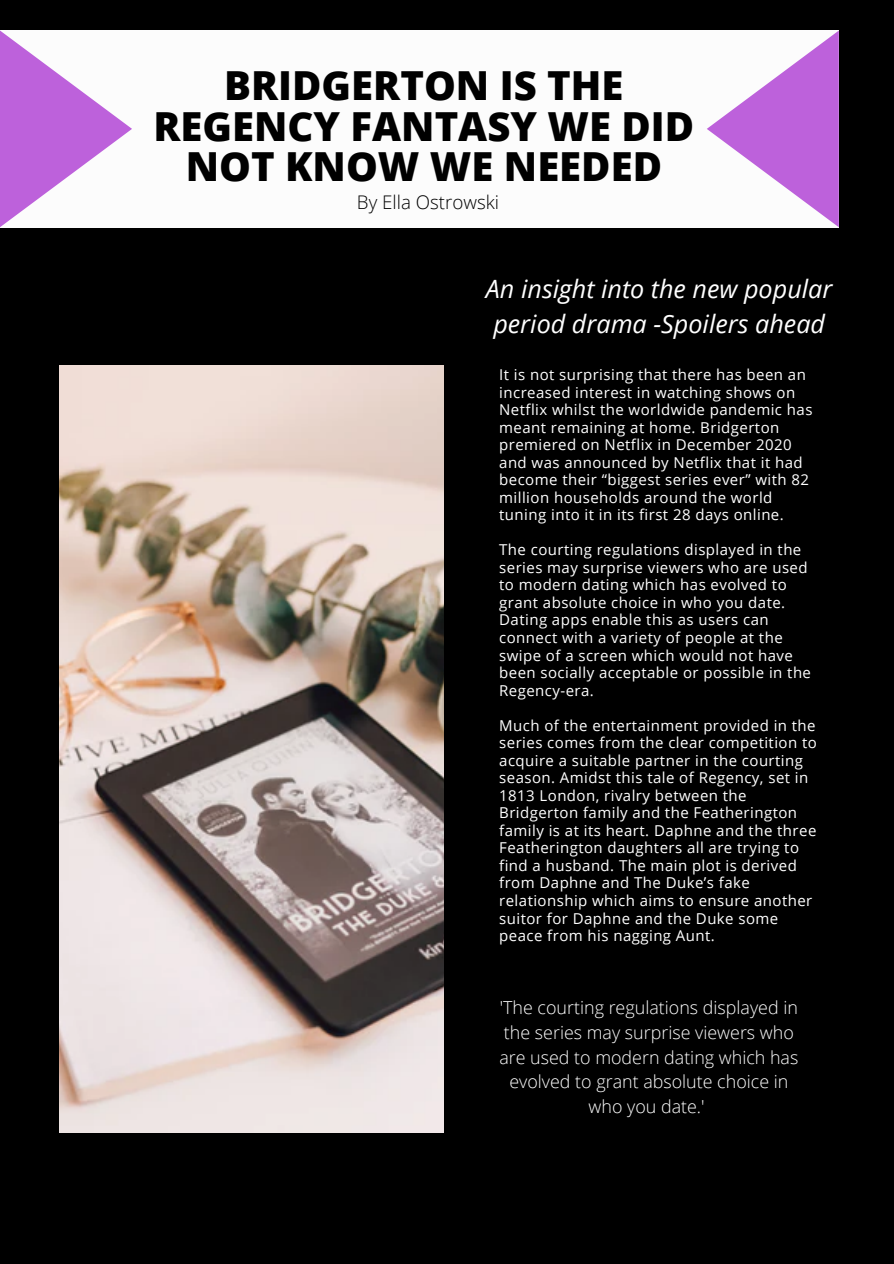
<style>
.page{position:relative;width:894px;height:1264px;background:#fff}
.page>*{position:absolute;margin:0;border:0;box-sizing:border-box;transform-origin:0 0}
.t1{font:800 40.05px/40.8px "Open Sans";color:#000;text-align:center}
.t2{font:italic 25.2px/35px "Open Sans";color:#fff}
.t3{font:300 18.75px "Open Sans";color:#000}
.t4{font:300 17.85px/24.8px "Open Sans";color:#fff;text-align:center}
.t5{font:15px/17.5px "Open Sans";letter-spacing:.03em;color:#fff}
</style>
<div class="page">
<div style="left:0;top:0;width:893px;height:1263px;background:#000"></div>
<img style="left:59px;top:365px;width:384px;height:767px">
<div style="left:0;top:31px;width:838px;height:197px;background:#fcfcfc"></div>
<svg style="left:0;top:31px;width:132px;height:196px"></svg>
<svg style="left:707px;top:31px;width:131px;height:196px"></svg>
<p class="t1" style="left:153px;top:64px;width:542px">BRIDGERTON IS THE<br>REGENCY FANTASY WE DID<br>NOT KNOW WE NEEDED</p>
<p class="t3" style="left:357px;top:189px;width:144px">By Ella Ostrowski</p>
<p class="t2" style="left:486px;top:271px;width:348px">An insight into the new popular period drama -Spoilers ahead</p>
<p class="t5" style="left:499px;top:365px;width:314px">It is not surprising that there has been an increased interest in watching shows on Netflix whilst the worldwide pandemic has meant remaining at home. Bridgerton premiered on Netflix in December 2020 and was announced by Netflix that it had become their “biggest series ever” with 82 million households around the world tuning into it in its first 28 days online.</p>
<p class="t5" style="left:499px;top:540px;width:313px">The courting regulations displayed in the series may surprise viewers who are used to modern dating which has evolved to grant absolute choice in who you date.<br>Dating apps enable this as users can connect with a variety of people at the swipe of a screen which would not have been socially acceptable or possible in the Regency-era.</p>
<p class="t5" style="left:499px;top:716px;width:319px">Much of the entertainment provided in the series comes from the clear competition to acquire a suitable partner in the courting season. Amidst this tale of Regency, set in 1813 London, rivalry between the Bridgerton family and the Featherington family is at its heart. Daphne and the three Featherington daughters all are trying to find a husband. The main plot is derived from Daphne and The Duke’s fake relationship which aims to ensure another suitor for Daphne and the Duke some peace from his nagging Aunt.</p>
<p class="t4" style="left:499px;top:994px;width:300px">'The courting regulations displayed in the series may surprise viewers who are used to modern dating which has evolved to grant absolute choice in who you date.'</p>
</div>
